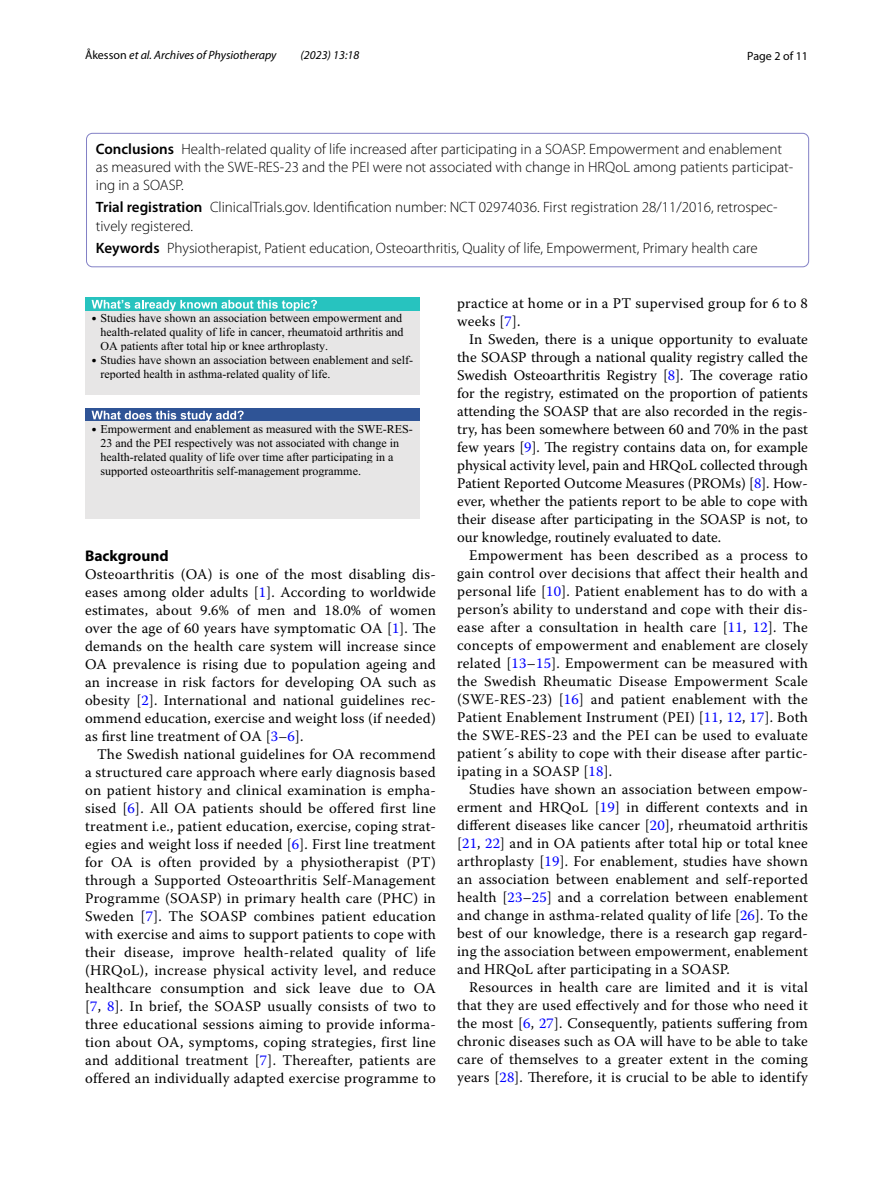
<style>
.page{position:relative;width:893px;height:1187px;background:#fff}
.page>*{position:absolute;margin:0;border:0;box-sizing:border-box;transform-origin:0 0}
.t1{font:700 15.45px "Myriad Pro";color:#000}
.t2{font:300 15px/18px "Myriad Pro";color:#000}
.t3{font:14.7px/18px "Warnock Pro";letter-spacing:.015em;color:#000;text-align:justify}
.t4{font:12px/13.8px "Times New Roman";color:#000}
.t5{font:italic 12px "Myriad Pro";color:#000}
.t6{font:12px "Myriad Pro";color:#000}
.s1{font-style:normal}
.s2{font-weight:600}
.s3{font-family:"Cambria"}
.s4{color:#00f}
</style>
<div class="page">
<div style="left:86px;top:133px;width:723px;height:134px;border:1px solid #8381c6;border-radius:6px"></div>
<div style="left:85px;top:297px;width:335px;height:14px;background:#27c3bf"></div>
<div style="left:85px;top:311px;width:335px;height:83px;background:#e7e6e6"></div>
<div style="left:85px;top:408px;width:335px;height:14px;background:#2f5496"></div>
<div style="left:85px;top:422px;width:335px;height:97px;background:#e7e6e6"></div>
<svg style="left:92px;top:300px;width:225px;height:11px"></svg>
<svg style="left:92px;top:410px;width:152px;height:12px"></svg>
<p class="t5" style="left:85px;top:48px;width:193px"><span class="s1">Åkesson</span> et al. Archives of Physiotherapy</p>
<p class="t5" style="left:301px;top:48px;width:60px">(2023) 13:18</p>
<p class="t6" style="left:747px;top:48px;width:62px">Page 2 of 11</p>
<p class="t2" style="left:96px;top:140px;width:699px"><span class="s2">Conclusions</span> Health-related quality of life increased after participating in a SOASP. Empowerment and enablement as measured with the SWE-RES-23 and the PEI were not associated with change in HRQoL among patients participat&shy;ing in a SOASP.</p>
<p class="t2" style="left:96px;top:199px;width:683px"><span class="s2">Trial registration</span> ClinicalTrials.gov. Identification number: NCT 02974036. First registration 28/11/2016, retrospec&shy;tively registered.</p>
<p class="t2" style="left:96px;top:239px;width:663px"><span class="s2">Keywords</span> Physiotherapist, Patient education, Osteoarthritis, Quality of life, Empowerment, Primary health care</p>
<p class="t4" style="left:92px;top:312px;width:313px;text-align:right"><span class="s3">•</span> Studies have shown an association between empowerment and health-related quality of life in cancer, rheumatoid arthritis and</p>
<p class="t4" style="left:101px;top:327px;width:229px;line-height:13.2px">and health<br>OA patients after total hip or knee arthroplasty.</p>
<p class="t4" style="left:101px;top:354px;width:314px;text-indent:-9px"><span class="s3">•</span> Studies have shown an association between enablement and self&shy;reported health in asthma-related quality of life.</p>
<p class="t4" style="left:101px;top:423px;width:314px;text-indent:-9px"><span class="s3">•</span> Empowerment and enablement as measured with the SWE-RES-23 and the PEI respectively was not associated with change in health-related quality of life over time after participating in a supported osteoarthritis self-management programme.</p>
<p class="t1" style="left:85px;top:545px;width:85px">Background</p>
<p class="t3" style="left:85px;top:565px;width:352px">Osteoarthritis (OA) is one of the most disabling dis&shy;eases among older adults [<span class="s4">1</span>]. According to worldwide estimates, about 9.6% of men and 18.0% of women over the age of 60 years have symptomatic OA [<span class="s4">1</span>]. The demands on the health care system will increase since OA prevalence is rising due to population ageing and an increase in risk factors for developing OA such as obesity [<span class="s4">2</span>]. International and national guidelines rec&shy;ommend education, exercise and weight loss (if needed) as first line treatment of OA [<span class="s4">3</span>–<span class="s4">6</span>].</p>
<p class="t3" style="left:85px;top:745px;width:352px;text-indent:12px">The Swedish national guidelines for OA recommend a structured care approach where early diagnosis based on patient history and clinical examination is empha&shy;sised [<span class="s4">6</span>]. All OA patients should be offered first line treatment i.e., patient education, exercise, coping strat&shy;egies and weight loss if needed [<span class="s4">6</span>]. First line treatment for OA is often provided by a physiotherapist (PT) through a Supported Osteoarthritis Self-Management Programme (SOASP) in primary health care (PHC) in Sweden [<span class="s4">7</span>]. The SOASP combines patient education with exercise and aims to support patients to cope with their disease, improve health-related quality of life (HRQoL), increase physical activity level, and reduce healthcare consumption and sick leave due to OA [<span class="s4">7</span>, <span class="s4">8</span>]. In brief, the SOASP usually consists of two to three educational sessions aiming to provide informa&shy;tion about OA, symptoms, coping strategies, first line and additional treatment [<span class="s4">7</span>]. Thereafter, patients are offered an individually adapted exercise programme to</p>
<p class="t3" style="left:457px;top:294px;width:352px">practice at home or in a PT supervised group for 6 to 8 weeks [<span class="s4">7</span>].</p>
<p class="t3" style="left:457px;top:330px;width:352px;text-indent:12px">In Sweden, there is a unique opportunity to evaluate the SOASP through a national quality registry called the Swedish Osteoarthritis Registry [<span class="s4">8</span>]. The coverage ratio for the registry, estimated on the proportion of patients attending the SOASP that are also recorded in the regis&shy;try, has been somewhere between 60 and 70% in the past few years [<span class="s4">9</span>]. The registry contains data on, for example physical activity level, pain and HRQoL collected through Patient Reported Outcome Measures (PROMs) [<span class="s4">8</span>]. How&shy;ever, whether the patients report to be able to cope with their disease after participating in the SOASP is not, to our knowledge, routinely evaluated to date.</p>
<p class="t3" style="left:457px;top:546px;width:352px;text-indent:12px">Empowerment has been described as a process to gain control over decisions that affect their health and personal life [<span class="s4">10</span>]. Patient enablement has to do with a person’s ability to understand and cope with their dis&shy;ease after a consultation in health care [<span class="s4">11</span>, <span class="s4">12</span>]. The concepts of empowerment and enablement are closely related [<span class="s4">13</span>–<span class="s4">15</span>]. Empowerment can be measured with the Swedish Rheumatic Disease Empowerment Scale (SWE-RES-23) [<span class="s4">16</span>] and patient enablement with the Patient Enablement Instrument (PEI) [<span class="s4">11</span>, <span class="s4">12</span>, <span class="s4">17</span>]. Both the SWE-RES-23 and the PEI can be used to evaluate patient´s ability to cope with their disease after partic&shy;ipating in a SOASP [<span class="s4">18</span>].</p>
<p class="t3" style="left:457px;top:780px;width:352px;text-indent:12px">Studies have shown an association between empow&shy;erment and HRQoL [<span class="s4">19</span>] in different contexts and in different diseases like cancer [<span class="s4">20</span>], rheumatoid arthritis [<span class="s4">21</span>, <span class="s4">22</span>] and in OA patients after total hip or total knee arthroplasty [<span class="s4">19</span>]. For enablement, studies have shown an association between enablement and self-reported health [<span class="s4">23</span>–<span class="s4">25</span>] and a correlation between enablement and change in asthma-related quality of life [<span class="s4">26</span>]. To the best of our knowledge, there is a research gap regard&shy;ing the association between empowerment, enablement and HRQoL after participating in a SOASP.</p>
<p class="t3" style="left:457px;top:978px;width:352px;text-indent:12px">Resources in health care are limited and it is vital that they are used effectively and for those who need it the most [<span class="s4">6</span>, <span class="s4">27</span>]. Consequently, patients suffering from chronic diseases such as OA will have to be able to take care of themselves to a greater extent in the coming years [<span class="s4">28</span>]. Therefore, it is crucial to be able to identify</p>
</div>
